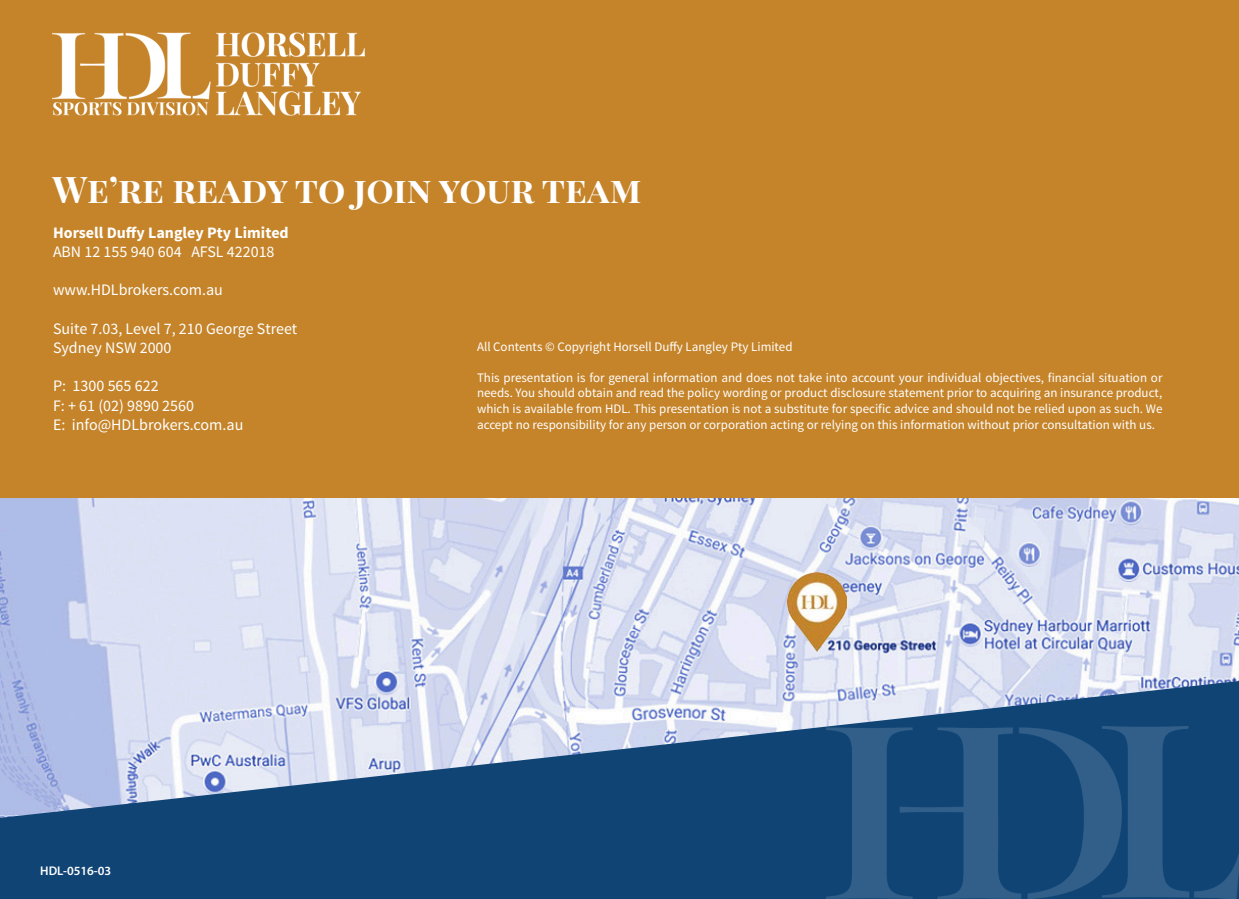
<style>
.page{position:relative;width:1239px;height:899px;background:#fff}
.page>*{position:absolute;margin:0;border:0;box-sizing:border-box;transform-origin:0 0}
.t1{font:700 36px "Playfair Display SC";color:#fff}
.t2{font:16px "Source Sans Pro";color:#fff}
.t3{font:700 16px "Source Sans Pro";color:#fff}
.t4{font:13px/15.6px "Source Sans Pro";color:#fff;text-align:justify}
.t5{font:600 12.6px "Myriad Pro";color:#fff}
</style>
<div class="page">
<img style="left:0;top:497px;width:1239px;height:184px">
<div style="left:0;top:0;width:1239px;height:497px;background:#c5842a"></div>
<svg style="left:0;top:681px;width:1239px;height:218px;background:#6182a9"></svg>
<img style="left:827px;top:726px;width:412px;height:173px">
<img style="left:787px;top:573px;width:59px;height:78px">
<img style="left:52px;top:32px;width:313px;height:84px">
<p class="t1" style="left:52px;top:168px;width:590px">We’re ready to join your team</p>
<p class="t3" style="left:53px;top:222px;width:237px">Horsell Duffy Langley Pty Limited</p>
<p class="t2" style="left:53px;top:242px;width:223px">ABN 12 155 940 604 AFSL 422018</p>
<p class="t2" style="left:53px;top:280px;width:171px">www.HDLbrokers.com.au</p>
<p class="t2" style="left:53px;top:318px;width:246px">Suite 7.03, Level 7, 210 George Street</p>
<p class="t2" style="left:53px;top:338px;width:120px">Sydney NSW 2000</p>
<p class="t2" style="left:53px;top:376px;width:107px">P: 1300 565 622</p>
<p class="t2" style="left:53px;top:395px;width:143px">F: + 61 (02) 9890 2560</p>
<p class="t2" style="left:53px;top:414px;width:192px">E: info@HDLbrokers.com.au</p>
<p class="t5" style="left:40px;top:863px;width:73px">HDL-0516-03</p>
<p class="t4" style="left:477px;top:339px;width:317px">All Contents © Copyright Horsell Duffy Langley Pty Limited</p>
<p class="t4" style="left:477px;top:370px;width:687px">This presentation is for general information and does not take into account your individual objectives, financial situation or needs. You should obtain and read the policy wording or product disclosure statement prior to acquiring an insurance product, which is available from HDL. This presentation is not a substitute for specific advice and should not be relied upon as such. We accept no responsibility for any person or corporation acting or relying on this information without prior consultation with us.</p>
</div>
